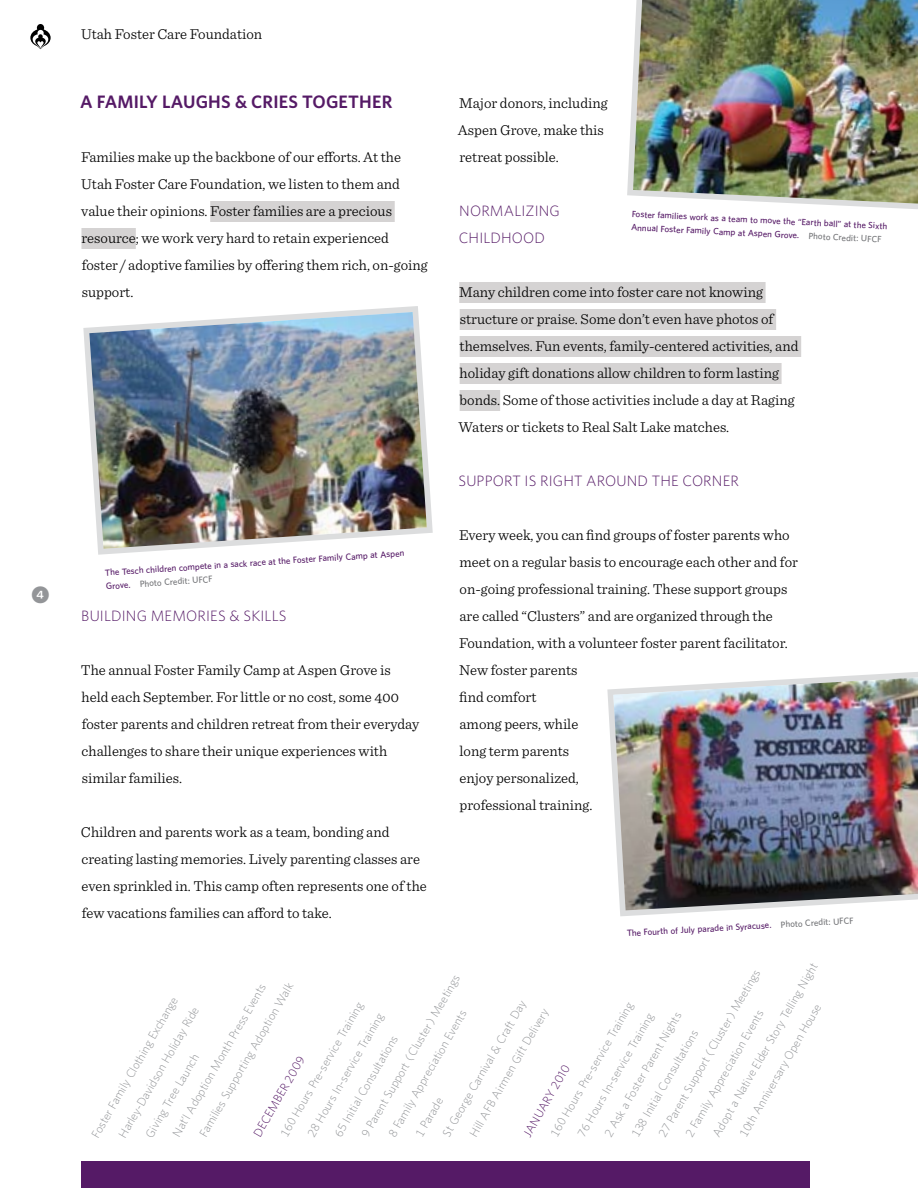
<style>
.page{position:relative;width:918px;height:1188px;background:#fff}
.page>*{position:absolute;margin:0;border:0;box-sizing:border-box;transform-origin:0 0}
.t1{font:600 18px "Whitney";letter-spacing:.01em;color:#551a66}
.t2{font:18px "Whitney Index Black Rd Bd";color:#939598}
.t3{font:300 15px/27px "Sentinel";color:#000}
.t4{font:300 15px/27px "Whitney";letter-spacing:.01em;color:#551a66}
.t5{font:300 12px/23.4px "Whitney";color:#939598}
.t6{font:300 12px "Whitney";color:#551a66}
.t7{font:500 9px/13.2px "Whitney";color:#551a66}
.s1{color:#737477}
</style>
<div class="page">
<svg style="left:30px;top:24px;width:21px;height:25px"></svg>
<div style="left:210px;top:201px;width:185px;height:21px;background:#d5d3d3"></div>
<div style="left:81px;top:228px;width:55px;height:21px;background:#d5d3d3"></div>
<div style="left:459px;top:282px;width:307px;height:21px;background:#d5d3d3"></div>
<div style="left:460px;top:309px;width:316px;height:21px;background:#d5d3d3"></div>
<div style="left:460px;top:336px;width:341px;height:21px;background:#d5d3d3"></div>
<div style="left:460px;top:363px;width:322px;height:21px;background:#d5d3d3"></div>
<div style="left:460px;top:390px;width:40px;height:21px;background:#d5d3d3"></div>
<svg style="left:83px;top:306px;width:350px;height:249px"></svg>
<img style="left:89px;top:312px;width:338px;height:237px">
<svg style="left:607px;top:672px;width:311px;height:245px"></svg>
<img style="left:613px;top:677px;width:305px;height:233px">
<svg style="left:627px;top:79px;width:291px;height:130px"></svg>
<img style="left:633px;top:0;width:285px;height:204px">
<div style="left:81px;top:1161px;width:729px;height:27px;background:#551a66"></div>
<p class="t2" style="left:32px;top:587px;width:19px">4</p>
<p class="t3" style="left:81px;top:19px;width:183px">Utah Foster Care Foundation</p>
<p class="t1" style="left:80px;top:90px;width:314px">A FAMILY LAUGHS &amp; CRIES TOGETHER</p>
<p class="t3" style="left:81px;top:142px;width:348px">Families make up the backbone of our efforts. At the Utah Foster Care Foundation, we listen to them and value their opinions. Foster families are a precious resource; we work very hard to retain experienced foster / adoptive families by offering them rich, on-going support.</p>
<p class="t7" style="left:105px;top:566px;width:302px;rotate:-4deg">The Tesch children compete in a sack race at the Foster Family Camp at Aspen<br>Grove. <span class="s1">Photo Credit: UFCF</span></p>
<p class="t4" style="left:81px;top:602px;width:207px">BUILDING MEMORIES &amp; SKILLS</p>
<p class="t3" style="left:81px;top:655px;width:340px">The annual Foster Family Camp at Aspen Grove is held each September. For little or no cost, some 400 foster parents and children retreat from their everyday challenges to share their unique experiences with similar families.</p>
<p class="t3" style="left:81px;top:817px;width:347px">Children and parents work as a team, bonding and creating lasting memories. Lively parenting classes are even sprinkled in. This camp often represents one of the few vacations families can afford to take.</p>
<p class="t3" style="left:458px;top:88px;width:151px">Major donors, including<br>Aspen Grove, make this retreat possible.</p>
<p class="t4" style="left:459px;top:197px;width:103px">NORMALIZING<br>CHILDHOOD</p>
<p class="t7" style="left:632px;top:206px;width:257px;line-height:13.8px;rotate:3deg">Foster families work as a team to move the “Earth ball” at the Sixth<br>Annual Foster Family Camp at Aspen Grove. <span class="s1">Photo Credit: UFCF</span></p>
<p class="t3" style="left:459px;top:277px;width:342px">Many children come into foster care not knowing structure or praise. Some don’t even have photos of themselves. Fun events, family-centered activities, and holiday gift donations allow children to form lasting bonds. Some of those activities include a day at Raging Waters or tickets to Real Salt Lake matches.</p>
<p class="t4" style="left:459px;top:467px;width:28px">SUPPO</p>
<p class="t4" style="left:504px;top:467px;width:236px">RT IS RIGHT AROUND THE CORN ER</p>
<p class="t3" style="left:459px;top:520px;width:340px">Every week, you can find groups of foster parents who meet on a regular basis to encourage each other and for on-going professional training. These support groups are called “Clusters” and are organized through the Foundation, with a volunteer foster parent facilitator.<br>New foster parents<br>find comfort<br>among peers, while<br>long term parents<br>enjoy personalized,<br>professional training.</p>
<p class="t7" style="left:626px;top:926px;width:229px;rotate:-3deg">The Fourth of July parade in Syracuse. <span class="s1">Photo Credit: UFCF</span></p>
<p class="t5" style="left:705px;top:1130px;width:203px;rotate:-60deg">ADOPTA NATIVE ELDERSTORY TELLING NIGHT</p>
<p class="t5" style="left:651px;top:1130px;width:194px;rotate:-60deg">27 PARENTSUPPORT( CLUSTER) MEETINGS</p>
<p class="t5" style="left:354px;top:1130px;width:187px;rotate:-60deg">9 PARENTSUPPORT( CLUSTER) MEETINGS</p>
<p class="t5" style="left:172px;top:1118px;width:179px;text-indent:-13px;rotate:-60deg">NAT’LADOPTION MONTH PRESS EVENTS<br>FAMILIES SUPPORTING ADOPTION WALK</p>
<p class="t5" style="left:84px;top:1131px;width:162px;rotate:-60deg">FOSTERFAMILY CLOTHING EXCHANGE</p>
<p class="t5" style="left:435px;top:1130px;width:158px;rotate:-60deg">STGEORGE CARNIVAL&amp; CRAFTDAY</p>
<p class="t5" style="left:273px;top:1130px;width:157px;rotate:-60deg">160 HOURS PRE-SERVICE TRAINING</p>
<p class="t5" style="left:543px;top:1130px;width:157px;rotate:-60deg">160 HOURS PRE-SERVICE TRAINING</p>
<p class="t5" style="left:732px;top:1130px;width:153px;rotate:-60deg">10TH ANNIVERSARY OPEN HOUSE</p>
<p class="t5" style="left:111px;top:1131px;width:151px;rotate:-60deg">HARLEY-DAVIDSON HOLIDAY RIDE</p>
<p class="t5" style="left:462px;top:1130px;width:149px;rotate:-60deg">HILLAFB AIRMEN GIFTDELIVERY</p>
<p class="t5" style="left:381px;top:1130px;width:147px;rotate:-60deg">8 FAMILY APPRECIATION EVENTS</p>
<p class="t5" style="left:678px;top:1130px;width:147px;rotate:-60deg">2 FAMILY APPRECIATION EVENTS</p>
<p class="t5" style="left:597px;top:1130px;width:144px;rotate:-60deg">2 ASK A FOSTERPARENTNIGHTS</p>
<p class="t5" style="left:300px;top:1130px;width:144px;rotate:-60deg">28 HOURS IN-SERVICE TRAINING</p>
<p class="t5" style="left:570px;top:1130px;width:144px;rotate:-60deg">76 HOURS IN-SERVICE TRAINING</p>
<p class="t5" style="left:624px;top:1130px;width:124px;rotate:-60deg">138 INITIALCONSULTATIONS</p>
<p class="t5" style="left:327px;top:1130px;width:117px;rotate:-60deg">65 INITIALCONSULTATIONS</p>
<p class="t5" style="left:138px;top:1131px;width:99px;rotate:-60deg">GIVING TREE LAUNCH</p>
<p class="t6" style="left:250px;top:1132px;width:92px;rotate:-60deg">DECEMBER 2009</p>
<p class="t6" style="left:520px;top:1132px;width:81px;rotate:-60deg">JAN UA RY 2010</p>
<p class="t5" style="left:408px;top:1130px;width:45px;rotate:-60deg">1 PARADE</p>
</div>
